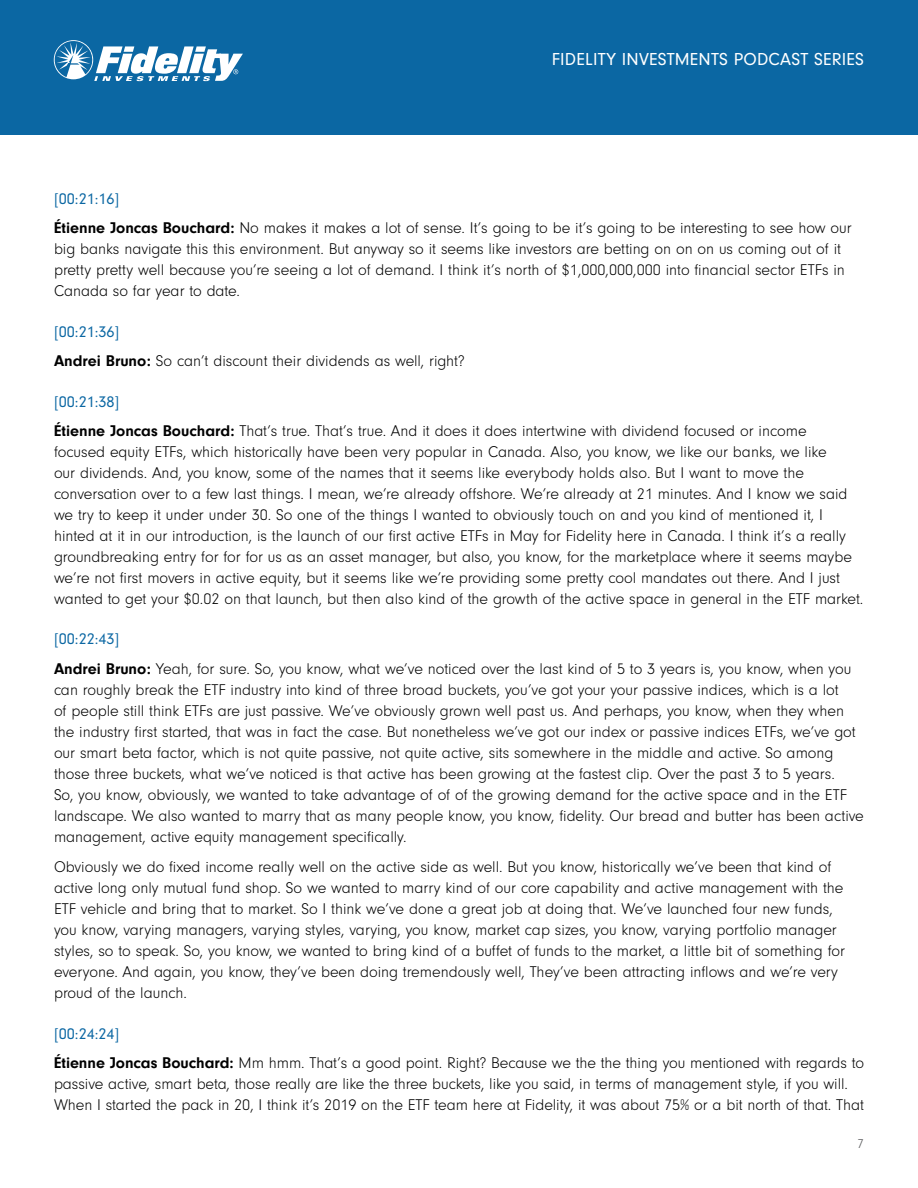
<style>
.page{position:relative;width:918px;height:1188px;background:#fff}
.page>*{position:absolute;margin:0;border:0;box-sizing:border-box;transform-origin:0 0}
.t1{font:18px "Neuzeit Gro";letter-spacing:.01em;color:#fff}
.t2{font:300 16.2px/21px "Neuzeit Gro";color:#000}
.t3{font:300 13.5px "Neuzeit Gro";color:#58595b}
.s1{font-weight:400;color:#0b67a3}
.s2{font-weight:700}
</style>
<div class="page">
<div style="left:0;top:0;width:918px;height:135px;background:#0b67a3"></div>
<svg style="left:54px;top:40px;width:189px;height:41px"></svg>
<p class="t1" style="left:552px;top:49px;width:314px">FIDELITY INVESTMENTS PODCAST SERIES</p>
<p class="t2" style="left:54px;top:185px;width:799px;line-height:29.2px"><span class="s1">[00:21:16]<br></span><span class="s2">Étienne Joncas Bouchard:</span> No makes it makes a lot of sense. It’s going to be it’s going to be interesting to see how our</p>
<p class="t2" style="left:54px;top:239px;width:792px">big banks navigate this this environment. But anyway so it seems like investors are betting on on on us coming out of it pretty pretty well because you’re seeing a lot of demand. I think it’s north of $1,000,000,000 into financial sector ETFs in<br>Canada so far year to date.</p>
<p class="t2" style="left:54px;top:317px;width:412px;line-height:29.2px"><span class="s1">[00:21:36]<br></span><span class="s2">Andrei Bruno:</span> So can’t discount their dividends as well, right?</p>
<p class="t2" style="left:54px;top:387px;width:754px;line-height:29.2px"><span class="s1">[00:21:38]<br></span><span class="s2">Étienne Joncas Bouchard:</span> That’s true. That’s true. And it does it does intertwine with dividend focused or income</p>
<p class="t2" style="left:54px;top:441px;width:811px">focused equity ETFs, which historically have been very popular in Canada. Also, you know, we like our banks, we like<br>our dividends. And, you know, some of the names that it seems like everybody holds also. But I want to move the conversation over to a few last things. I mean, we’re already offshore. We’re already at 21 minutes. And I know we said we try to keep it under under 30. So one of the things I wanted to obviously touch on and you kind of mentioned it, I hinted at it in our introduction, is the launch of our first active ETFs in May for Fidelity here in Canada. I think it’s a really groundbreaking entry for for for us as an asset manager, but also, you know, for the marketplace where it seems maybe we’re not first movers in active equity, but it seems like we’re providing some pretty cool mandates out there. And I just wanted to get your $0.02 on that launch, but then also kind of the growth of the active space in general in the ETF market.</p>
<p class="t2" style="left:54px;top:625px;width:799px;line-height:29.2px"><span class="s1">[00:22:43]<br></span><span class="s2">Andrei Bruno:</span> Yeah, for sure. So, you know, what we’ve noticed over the last kind of 5 to 3 years is, you know, when you</p>
<p class="t2" style="left:54px;top:679px;width:811px">can roughly break the ETF industry into kind of three broad buckets, you’ve got your your passive indices, which is a lot<br>of people still think ETFs are just passive. We’ve obviously grown well past us. And perhaps, you know, when they when the industry first started, that was in fact the case. But nonetheless we’ve got our index or passive indices ETFs, we’ve got our smart beta factor, which is not quite passive, not quite active, sits somewhere in the middle and active. So among those three buckets, what we’ve noticed is that active has been growing at the fastest clip. Over the past 3 to 5 years.<br>So, you know, obviously, we wanted to take advantage of of of the growing demand for the active space and in the ETF landscape. We also wanted to marry that as many people know, you know, fidelity. Our bread and butter has been active management, active equity management specifically.</p>
<p class="t2" style="left:54px;top:857px;width:793px">Obviously we do fixed income really well on the active side as well. But you know, historically we’ve been that kind of active long only mutual fund shop. So we wanted to marry kind of our core capability and active management with the ETF vehicle and bring that to market. So I think we’ve done a great job at doing that. We’ve launched four new funds, you know, varying managers, varying styles, varying, you know, market cap sizes, you know, varying portfolio manager styles, so to speak. So, you know, we wanted to bring kind of a buffet of funds to the market, a little bit of something for everyone. And again, you know, they’ve been doing tremendously well, They’ve been attracting inflows and we’re very proud of the launch.</p>
<p class="t2" style="left:54px;top:1019px;width:812px;line-height:29.2px"><span class="s1">[00:24:24]<br></span><span class="s2">Étienne Joncas Bouchard:</span> Mm hmm. That’s a good point. Right? Because we the the thing you mentioned with regards to</p>
<p class="t2" style="left:54px;top:1074px;width:812px">passive active, smart beta, those really are like the three buckets, like you said, in terms of management style, if you will.<br>When I started the pack in 20, I think it’s 2019 on the ETF team here at Fidelity, it was about 75% or a bit north of that. That</p>
<p class="t3" style="left:857px;top:1137px;width:8px">7</p>
</div>
